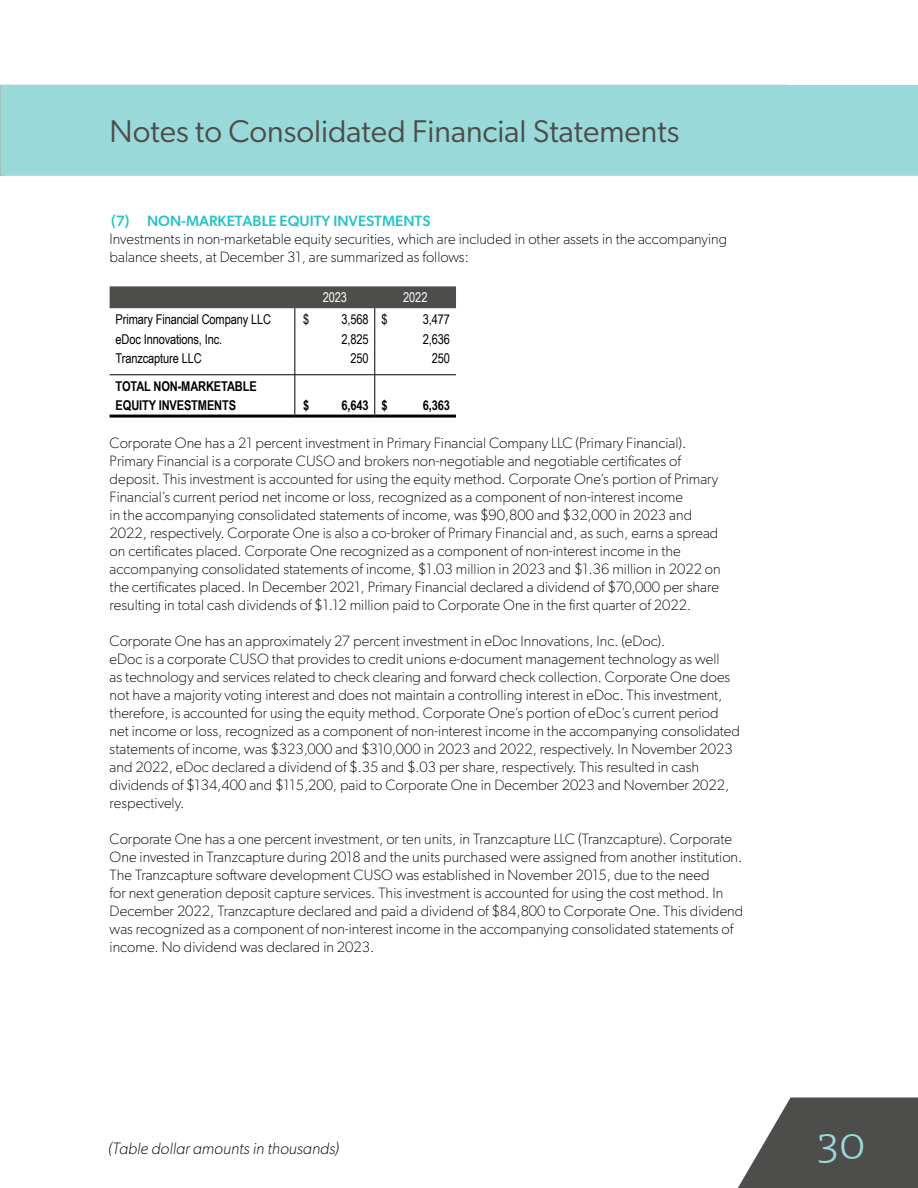
<style>
.page{position:relative;width:918px;height:1188px;background:#fff}
.page>*{position:absolute;margin:0;border:0;box-sizing:border-box;transform-origin:0 0}
.t1{font:300 45px "Tisa Pro";color:#9ad9d9}
.t2{font:31.5px "Gibson";color:#4d4d4b}
.t3{font:italic 100 16.5px "Gibson";color:#000}
.t4{font:100 15px/18px "Gibson";color:#000}
.t5{font:500 15px "Gibson";color:#24c4c9}
.table_bc{font:13.5px "Arial Narrow";letter-spacing:-.01em;color:#000}
.table_bc-2{font:700 13.5px "Arial Narrow";letter-spacing:-.01em;color:#000}
.table___s{font:13.5px "Arial Narrow";letter-spacing:-.01em;color:#000}
.table___s-2{font:700 13.5px "Arial Narrow";letter-spacing:-.01em;color:#000}
.table_head{font:13.5px "Arial Narrow";letter-spacing:-.01em;color:#fff}
</style>
<div class="page">
<svg style="left:738px;top:1098px;width:180px;height:90px"></svg>
<div style="left:1px;top:85px;width:917px;height:91px;background:#9ad9d9"></div>
<div style="left:110px;top:286px;width:346px;height:22px;background:#4d4d4b"></div>
<hr style="left:295px;top:308px;width:1px;height:67px;background:#000">
<hr style="left:375px;top:308px;width:1px;height:67px;background:#000">
<hr style="left:110px;top:374px;width:185px;height:1px;background:#000">
<hr style="left:295px;top:374px;width:80px;height:1px;background:#000">
<hr style="left:295px;top:375px;width:1px;height:40px;background:#000">
<hr style="left:375px;top:374px;width:81px;height:1px;background:#000">
<hr style="left:375px;top:375px;width:1px;height:40px;background:#000">
<hr style="left:110px;top:415px;width:185px;height:3px;background:#000">
<hr style="left:295px;top:415px;width:80px;height:3px;background:#000">
<hr style="left:375px;top:415px;width:81px;height:3px;background:#000">
<h2 class="t2" style="left:110px;top:112px;width:571px">Notes to Consolidated Financial Statements</h2>
<p class="t5" style="left:111px;top:212px;width:321px">(7) NON-MARKETABLE EQUITY INVESTMENTS</p>
<p class="t4" style="left:110px;top:230px;width:619px">Investments in non-marketable equity securities, which are included in other assets in the accompanying balance sheets, at December 31, are summarized as follows:</p>
<p class="table_head" style="left:323px;top:288px;width:26px">2023</p>
<p class="table_head" style="left:403px;top:288px;width:26px">2022</p>
<p class="table_bc" style="left:116px;top:309px;width:157px">Primary Financial Company LLC</p>
<p class="table_bc" style="left:116px;top:329px;width:108px">eDoc Innovations, Inc.</p>
<p class="table_bc" style="left:116px;top:348px;width:88px">Tranzcapture LLC</p>
<p class="table___s" style="left:303px;top:309px;width:8px">$</p>
<p class="table___s" style="left:342px;top:309px;width:29px">3,568</p>
<p class="table___s" style="left:342px;top:329px;width:29px">2,825</p>
<p class="table___s" style="left:351px;top:348px;width:20px">250</p>
<p class="table___s" style="left:382px;top:309px;width:8px">$</p>
<p class="table___s" style="left:423px;top:309px;width:29px">3,477</p>
<p class="table___s" style="left:423px;top:329px;width:29px">2,636</p>
<p class="table___s" style="left:432px;top:348px;width:20px">250</p>
<p class="table_bc-2" style="left:116px;top:376px;width:143px">TOTAL NON-MARKETABLE</p>
<p class="table_bc-2" style="left:116px;top:395px;width:122px">EQUITY INVESTMENTS</p>
<p class="table___s-2" style="left:303px;top:395px;width:8px">$</p>
<p class="table___s-2" style="left:342px;top:395px;width:29px">6,643</p>
<p class="table___s-2" style="left:382px;top:395px;width:8px">$</p>
<p class="table___s-2" style="left:423px;top:395px;width:29px">6,363</p>
<p class="t4" style="left:110px;top:433px;width:613px">Corporate One has a 21 percent investment in Primary Financial Company LLC (Primary Financial).<br>Primary Financial is a corporate CUSO and brokers non-negotiable and negotiable certificates of deposit. This investment is accounted for using the equity method. Corporate One’s portion of Primary Financial’s current period net income or loss, recognized as a component of non-interest income<br>in the accompanying consolidated statements of income, was $90,800 and $32,000 in 2023 and 2022, respectively. Corporate One is also a co-broker of Primary Financial and, as such, earns a spread on certificates placed. Corporate One recognized as a component of non-interest income in the accompanying consolidated statements of income, $1.03 million in 2023 and $1.36 million in 2022 on the certificates placed. In December 2021, Primary Financial declared a dividend of $70,000 per share resulting in total cash dividends of $1.12 million paid to Corporate One in the first quarter of 2022.</p>
<p class="t4" style="left:110px;top:631px;width:632px">Corporate One has an approximately 27 percent investment in eDoc Innovations, Inc. (eDoc).<br>eDoc is a corporate CUSO that provides to credit unions e-document management technology as well<br>as technology and services related to check clearing and forward check collection. Corporate One does not have a majority voting interest and does not maintain a controlling interest in eDoc. This investment, therefore, is accounted for using the equity method. Corporate One’s portion of eDoc’s current period net income or loss, recognized as a component of non-interest income in the accompanying consolidated statements of income, was $323,000 and $310,000 in 2023 and 2022, respectively. In November 2023 and 2022, eDoc declared a dividend of $.35 and $.03 per share, respectively. This resulted in cash dividends of $134,400 and $115,200, paid to Corporate One in December 2023 and November 2022, respectively.</p>
<p class="t4" style="left:110px;top:829px;width:635px">Corporate One has a one percent investment, or ten units, in Tranzcapture LLC (Tranzcapture). Corporate One invested in Tranzcapture during 2018 and the units purchased were assigned from another institution.<br>The Tranzcapture software development CUSO was established in November 2015, due to the need<br>for next generation deposit capture services. This investment is accounted for using the cost method. In December 2022, Tranzcapture declared and paid a dividend of $84,800 to Corporate One. This dividend was recognized as a component of non-interest income in the accompanying consolidated statements of income. No dividend was declared in 2023.</p>
<p class="t3" style="left:108px;top:1138px;width:232px">(Table dollar amounts in thousands)</p>
<h1 class="t1" style="left:817px;top:1111px;width:50px">30</h1>
</div>
